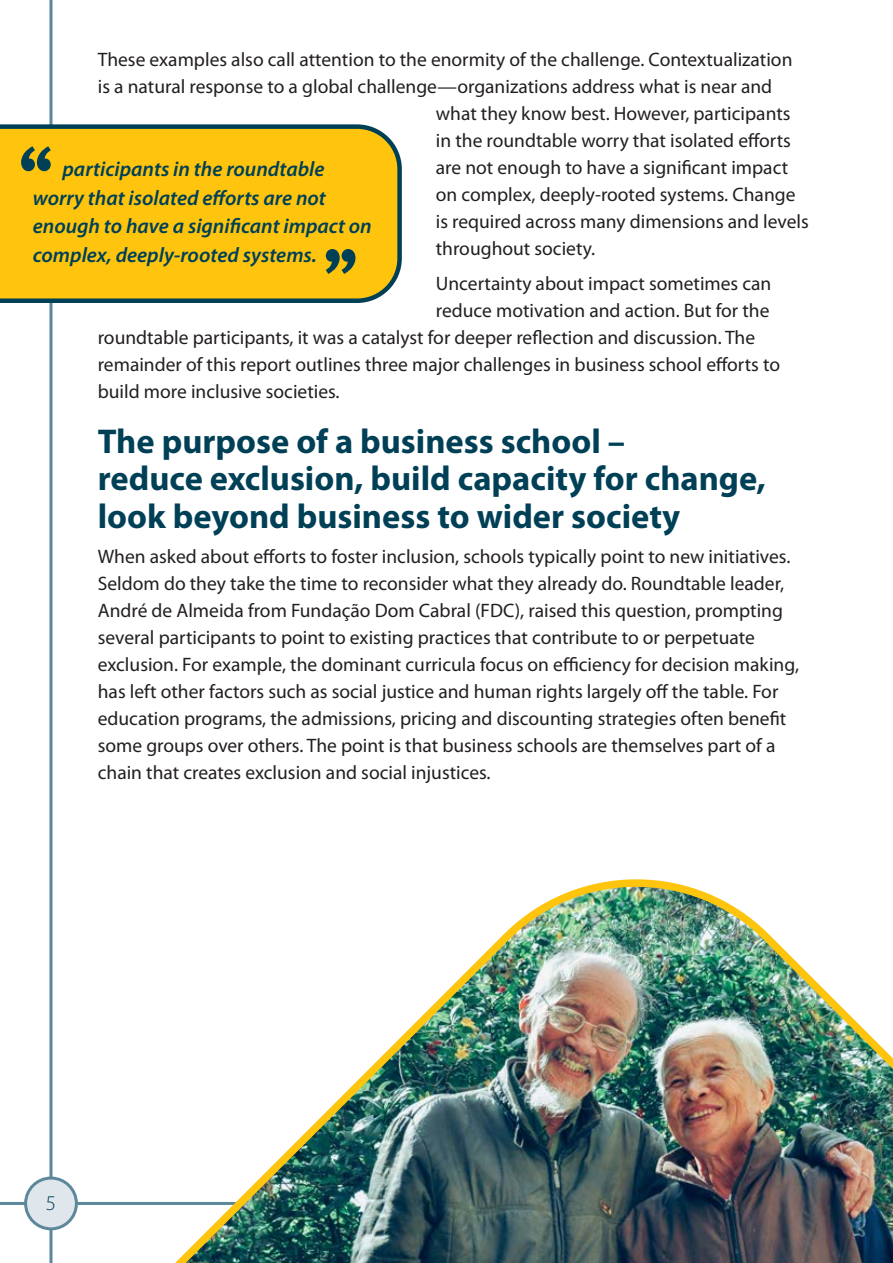
<style>
.page{position:relative;width:893px;height:1263px;background:#fff}
.page>*{position:absolute;margin:0;border:0;box-sizing:border-box;transform-origin:0 0}
.t1{font:93px "Meta Pro";color:#004056}
.HEADS{font:700 34.5px/37.5px "Myriad Pro";color:#004056}
.t2{font:italic 600 21px/28.5px "Myriad Pro";color:#004056}
.t3{font:300 21px "Myriad Pro";color:#004056}
.TEXT{font:19.5px/27px "Myriad Pro";color:#231f20}
</style>
<div class="page">
<hr style="left:0;top:1202px;width:893px;height:3px;background:#5d879a">
<hr style="left:50px;top:0;width:3px;height:1263px;background:#5d879a">
<div style="left:26px;top:1178px;width:50px;height:51px;background:#e0e7ec;border-radius:50%"></div>
<div style="left:24px;top:1176px;width:54px;height:54px;border:3px solid #5d879a;border-radius:50%"></div>
<svg style="left:0;top:124px;width:402px;height:179px;background:#eebd15"></svg>
<img style="left:175px;top:879px;width:718px;height:384px">
<p class="TEXT" style="left:98px;top:45px;width:696px">These examples also call attention to the enormity of the challenge. Contextualization</p>
<p class="TEXT" style="left:98px;top:72px;width:676px">is a natural response to a global challenge—organizations address what is near and</p>
<p class="TEXT" style="left:436px;top:99px;width:356px">what they know best. However, participants</p>
<p class="TEXT" style="left:436px;top:126px;width:357px">in the roundtable worry that isolated efforts</p>
<p class="TEXT" style="left:436px;top:153px;width:354px">are not enough to have a significant impact</p>
<p class="TEXT" style="left:436px;top:180px;width:361px">on complex, deeply-rooted systems. Change</p>
<p class="TEXT" style="left:436px;top:207px;width:374px">is required across many dimensions and levels</p>
<p class="TEXT" style="left:436px;top:234px;width:161px">throughout society.</p>
<p class="TEXT" style="left:436px;top:270px;width:337px">Uncertainty about impact sometimes can</p>
<p class="TEXT" style="left:436px;top:297px;width:335px">reduce motivation and action. But for the</p>
<p class="TEXT" style="left:98px;top:324px;width:659px">roundtable participants, it was a catalyst for deeper reflection and discussion. The</p>
<p class="TEXT" style="left:98px;top:351px;width:684px">remainder of this report outlines three major challenges in business school efforts to</p>
<p class="TEXT" style="left:98px;top:378px;width:243px">build more inclusive societies.</p>
<p class="HEADS" style="left:98px;top:421px;width:669px">The purpose of a business school –<br>reduce exclusion, build capacity for change, look beyond business to wider society</p>
<p class="TEXT" style="left:98px;top:543px;width:703px">When asked about efforts to foster inclusion, schools typically point to new initiatives.<br>Seldom do they take the time to reconsider what they already do. Roundtable leader, André de Almeida from Fundação Dom Cabral (FDC), raised this question, prompting several participants to point to existing practices that contribute to or perpetuate exclusion. For example, the dominant curricula focus on efficiency for decision making, has left other factors such as social justice and human rights largely off the table. For education programs, the admissions, pricing and discounting strategies often benefit some groups over others. The point is that business schools are themselves part of a chain that creates exclusion and social injustices.</p>
<p class="t1" style="left:15px;top:121px;width:42px">‘‘</p>
<p class="t2" style="left:33px;top:154px;width:341px;text-indent:30px">participants in the roundtable worry that isolated efforts are not enough to have a significant impact on complex, deeply-rooted systems.</p>
<p class="t1" style="left:321px;top:223px;width:42px">’’</p>
<p class="t3" style="left:46px;top:1190px;width:12px">5</p>
</div>
